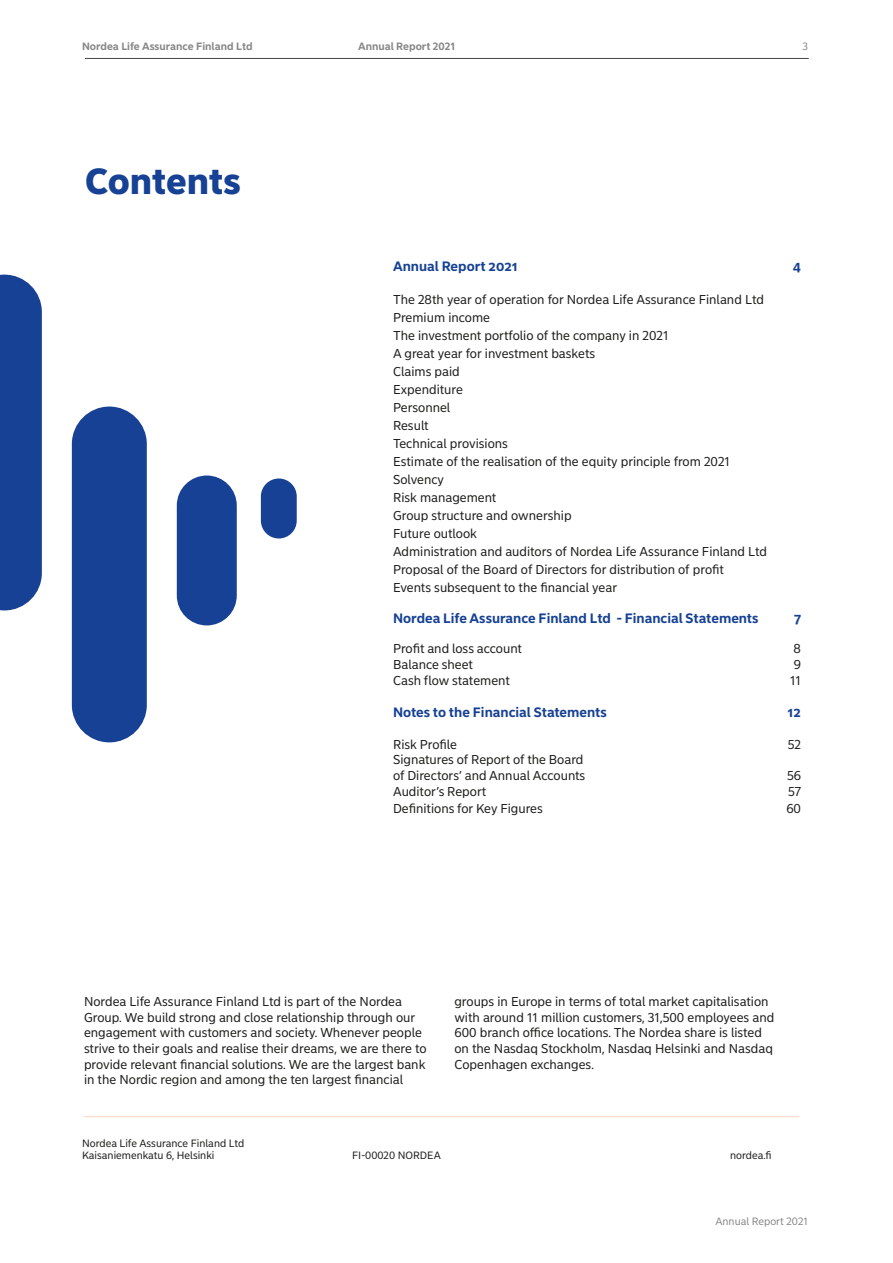
<style>
.page{position:relative;width:893px;height:1263px;background:#fff}
.page>*{position:absolute;margin:0;border:0;box-sizing:border-box;transform-origin:0 0}
.t1{font:900 36px "Nordea Sans Small";letter-spacing:-.005em;color:#164194}
.t2{font:700 13.5px "Nordea Sans Small";color:#164194}
.t3{font:12.75px/18px "Nordea Sans Small";color:#1d1d1b}
.t4{font:10.5px/12.6px "Nordea Sans Small";color:#1d1d1b}
.t5{font:700 10.5px "Nordea Sans Small";color:#878787}
.t6{font:10.5px "Nordea Sans Small";color:#878787}
</style>
<div class="page">
<hr style="left:85px;top:58px;width:724px;height:1px;background:#4b4b4a">
<hr style="left:84px;top:1116px;width:715px;height:1px;background:#fcd9ca">
<div style="left:261px;top:478px;width:36px;height:60px;background:#164194;border-radius:18px"></div>
<div style="left:177px;top:475px;width:60px;height:150px;background:#164194;border-radius:30px"></div>
<div style="left:0;top:275px;width:42px;height:335px;background:#164194"></div>
<div style="left:72px;top:407px;width:75px;height:335px;background:#164194;border-radius:37px"></div>
<p class="t5" style="left:82px;top:40px;width:172px">Nordea Life Assurance Finland Ltd</p>
<p class="t5" style="left:358px;top:40px;width:99px">Annual Report 2021</p>
<p class="t6" style="left:802px;top:40px;width:7px">3</p>
<h1 class="t1" style="left:85px;top:159px;width:157px">Contents</h1>
<p class="t2" style="left:393px;top:258px;width:126px">Annual Report 2021</p>
<p class="t2" style="left:793px;top:258px;width:10px">4</p>
<p class="t3" style="left:393px;top:291px;width:376px">The 28th year of operation for Nordea Life Assurance Finland Ltd<br>Premium income<br>The investment portfolio of the company in 2021<br>A great year for investment baskets<br>Claims paid<br>Expenditure<br>Personnel<br>Result<br>Technical provisions<br>Estimate of the realisation of the equity principle from 2021<br>Solvency<br>Risk management<br>Group structure and ownership<br>Future outlook<br>Administration and auditors of Nordea Life Assurance Finland Ltd<br>Proposal of the Board of Directors for distribution of profit<br>Events subsequent to the financial year</p>
<p class="t2" style="left:393px;top:610px;width:367px">Nordea Life Assurance Finland Ltd - Financial Statements</p>
<p class="t2" style="left:794px;top:610px;width:8px">7</p>
<p class="t3" style="left:393px;top:640px;width:130px">Profit and loss account</p>
<p class="t3" style="left:794px;top:640px;width:9px">8</p>
<p class="t3" style="left:393px;top:656px;width:82px">Balance sheet</p>
<p class="t3" style="left:794px;top:656px;width:9px">9</p>
<p class="t3" style="left:393px;top:671px;width:118px">Cash flow statement</p>
<p class="t3" style="left:790px;top:671px;width:12px">11</p>
<p class="t2" style="left:393px;top:704px;width:215px">Notes to the Financial Statements</p>
<p class="t2" style="left:787px;top:704px;width:15px">12</p>
<p class="t3" style="left:393px;top:735px;width:66px">Risk Profile</p>
<p class="t3" style="left:788px;top:735px;width:15px">52</p>
<p class="t3" style="left:393px;top:752px;width:194px;line-height:15.6px">Signatures of Report of the Board of Directors’ and Annual Accounts</p>
<p class="t3" style="left:787px;top:767px;width:16px">56</p>
<p class="t3" style="left:393px;top:782px;width:95px">Auditor’s Report</p>
<p class="t3" style="left:788px;top:782px;width:14px">57</p>
<p class="t3" style="left:393px;top:799px;width:151px">Definitions for Key Figures</p>
<p class="t3" style="left:786px;top:799px;width:16px">60</p>
<p class="t3" style="left:84px;top:994px;width:344px;line-height:15.6px">Nordea Life Assurance Finland Ltd is part of the Nordea Group. We build strong and close relationship through our engagement with customers and society. Whenever people strive to their goals and realise their dreams, we are there to provide relevant financial solutions. We are the largest bank in the Nordic region and among the ten largest financial</p>
<p class="t3" style="left:454px;top:994px;width:321px;line-height:15.6px">groups in Europe in terms of total market capitalisation with around 11 million customers, 31,500 employees and 600 branch office locations. The Nordea share is listed on the Nasdaq Stockholm, Nasdaq Helsinki and Nasdaq Copenhagen exchanges.</p>
<p class="t4" style="left:82px;top:1137px;width:164px">Nordea Life Assurance Finland Ltd<br>Kaisaniemenkatu 6, Helsinki</p>
<p class="t4" style="left:352px;top:1149px;width:90px">FI-00020 NORDEA</p>
<p class="t4" style="left:730px;top:1149px;width:43px">nordea.fi</p>
<p class="t6" style="left:715px;top:1215px;width:94px">Annual Report 2021</p>
</div>
